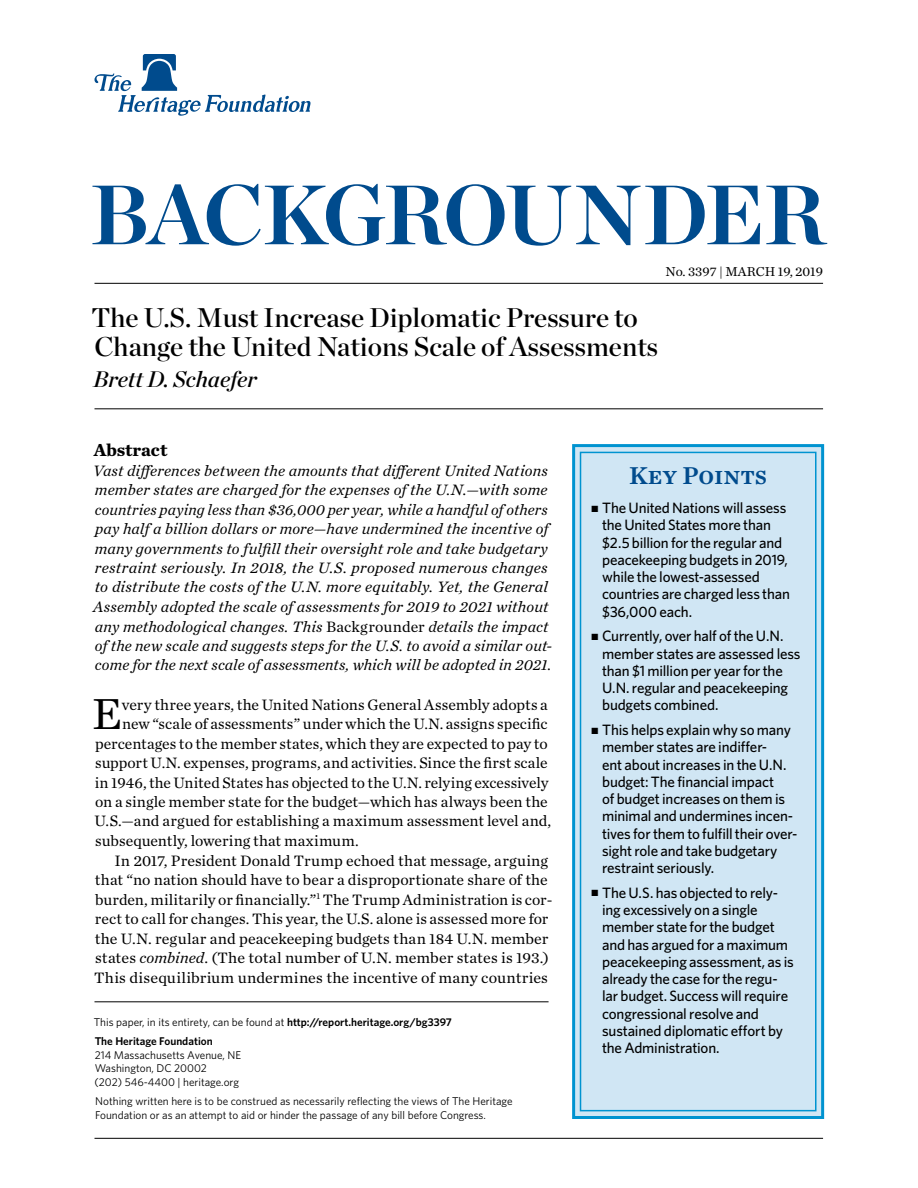
<style>
.page{position:relative;width:918px;height:1188px;background:#fff}
.page>*{position:absolute;margin:0;border:0;box-sizing:border-box;transform-origin:0 0}
.t1{font:84px "Chronicle Display Bold SC800";letter-spacing:-.025em;color:#004b8d}
.t2{font:45.45px "Chronicle Text G1";color:#000}
.t3{font:27px/28.5px "Chronicle Display Semi";color:#000}
.t4{font:25.5px "Chronicle Text G1 Semi";color:#004b8d}
.t5{font:italic 22.5px "Chronicle Display Semi";color:#000}
.t6{font:700 18px "Chronicle Text G1";color:#000}
.t7{font:15.75px "Chronicle Text G1";color:#000}
.t8{font:italic 15.75px/19.5px "Chronicle Text G1";letter-spacing:.01em;color:#000}
.t9{font:500 15px/17.2px "Whitney";letter-spacing:-.01em;color:#000}
.t10{font:13.5px "Chronicle Text G1";color:#000}
.t11{font:11.25px/13.5px "Whitney";color:#000}
.t12{font:600 11.25px/19.5px "Whitney";color:#000}
.s1{font-style:normal}
.s2{font-style:italic}
.s3{font-weight:400}
</style>
<div class="page">
<svg style="left:94px;top:54px;width:217px;height:62px"></svg>
<div style="left:572px;top:444px;width:252px;height:675px;background:#d0e6f4;border:3px solid #0093d0"></div>
<div style="left:580px;top:452px;width:237px;height:659px;border:2px solid #0093d0"></div>
<hr style="left:94px;top:1138px;width:729px;height:1px;background:#000">
<hr style="left:94px;top:283px;width:729px;height:1px;background:#000">
<hr style="left:94px;top:409px;width:729px;height:1px;background:#000">
<hr style="left:94px;top:1002px;width:455px;height:1px;background:#000">
<h1 class="t1" style="left:90px;top:147px;width:737px">BACKGROUNDER</h1>
<p class="t10" style="left:666px;top:262px;width:159px">No. 3397 | March 19, 2019</p>
<h3 class="t3" style="left:92px;top:301px;width:568px">The U.S. Must Increase Diplomatic Pressure to<br>Change the United Nations Scale of Assessments</h3>
<h3 class="t5" style="left:93px;top:361px;width:165px">Brett D. Schaefer</h3>
<p class="t6" style="left:94px;top:435px;width:75px">Abstract</p>
<p class="t8" style="left:93px;top:460px;width:461px">Vast differences between the amounts that different United Nations member states are charged for the expenses of the U.N.—with some countries paying less than $36,000 per year, while a handful of others pay half a billion dollars or more—have undermined the incentive of many governments to fulfill their oversight role and take budgetary restraint seriously. In 2018, the U.S. proposed numerous changes to distribute the costs of the U.N. more equitably. Yet, the General Assembly adopted the scale of assessments for 2019 to 2021 without any methodological changes. This <span class="s1">Backgrounder</span> details the impact of the new scale and suggests steps for the U.S. to avoid a similar out&shy;come for the next scale of assessments, which will be adopted in 2021.</p>
<h2 class="t2" style="left:92px;top:680px;width:31px">E</h2>
<p class="t7" style="left:122px;top:692px;width:427px">very three years, the United Nations General Assembly adopts a</p>
<p class="t7" style="left:122px;top:712px;width:427px">new “scale of assessments” under which the U.N. assigns specific</p>
<p class="t7" style="left:95px;top:731px;width:454px">percentages to the member states, which they are expected to pay to</p>
<p class="t7" style="left:95px;top:751px;width:454px">support U.N. expenses, programs, and activities. Since the first scale</p>
<p class="t7" style="left:95px;top:770px;width:455px">in 1946, the United States has objected to the U.N. relying excessively</p>
<p class="t7" style="left:95px;top:790px;width:454px">on a single member state for the budget—which has always been the</p>
<p class="t7" style="left:94px;top:809px;width:458px">U.S.—and argued for establishing a maximum assessment level and,</p>
<p class="t7" style="left:95px;top:829px;width:265px">subsequently, lowering that maximum.</p>
<p class="t7" style="left:114px;top:848px;width:435px">In 2017, President Donald Trump echoed that message, arguing</p>
<p class="t7" style="left:95px;top:868px;width:454px">that “no nation should have to bear a disproportionate share of the</p>
<p class="t7" style="left:95px;top:887px;width:459px">burden, militarily or financially.”<sup>1</sup> The Trump Administration is cor-</p>
<p class="t7" style="left:95px;top:907px;width:455px">rect to call for changes. This year, the U.S. alone is assessed more for</p>
<p class="t7" style="left:95px;top:926px;width:455px">the U.N. regular and peacekeeping budgets than 184 U.N. member</p>
<p class="t7" style="left:95px;top:946px;width:455px">states <span class="s2">combined</span>. (The total number of U.N. member states is 193.)</p>
<p class="t7" style="left:94px;top:965px;width:455px">This disequilibrium undermines the incentive of many countries</p>
<p class="t12" style="left:94px;top:1012px;width:359px"><span class="s3">This paper, in its entirety, can be found at</span> http://report.heritage.org/bg3397<br>The Heritage Foundation</p>
<p class="t11" style="left:94px;top:1048px;width:148px">214 Massachusetts Avenue, NE<br>Washington, DC 20002<br>(202) 546-4400 | heritage.org</p>
<p class="t11" style="left:95px;top:1095px;width:419px">Nothing written here is to be construed as necessarily reflecting the views of The Heritage<br>Foundation or as an attempt to aid or hinder the passage of any bill before Congress.</p>
<h3 class="t4" style="left:629px;top:455px;width:139px">Key Points</h3>
<p class="t9" style="left:602px;top:499px;width:189px;text-indent:-11px">■ The United Nations will assess the United States more than $2.5 billion for the regular and peacekeeping budgets in 2019, while the lowest-assessed countries are charged less than $36,000 each.</p>
<p class="t9" style="left:602px;top:627px;width:200px;text-indent:-11px">■ Currently, over half of the U.N. member states are assessed less than $1 million per year for the<br>U.N. regular and peacekeeping budgets combined.</p>
<p class="t9" style="left:602px;top:721px;width:197px;text-indent:-11px">■ This helps explain why so many member states are indiffer-<br>ent about increases in the U.N. budget: The financial impact<br>of budget increases on them is minimal and undermines incen&shy;tives for them to fulfill their over&shy;sight role and take budgetary restraint seriously.</p>
<p class="t9" style="left:602px;top:884px;width:193px;text-indent:-11px">■ The U.S. has objected to rely&shy;ing excessively on a single member state for the budget and has argued for a maximum peacekeeping assessment, as is already the case for the regu&shy;lar budget. Success will require congressional resolve and sustained diplomatic effort by the Administration.</p>
</div>
